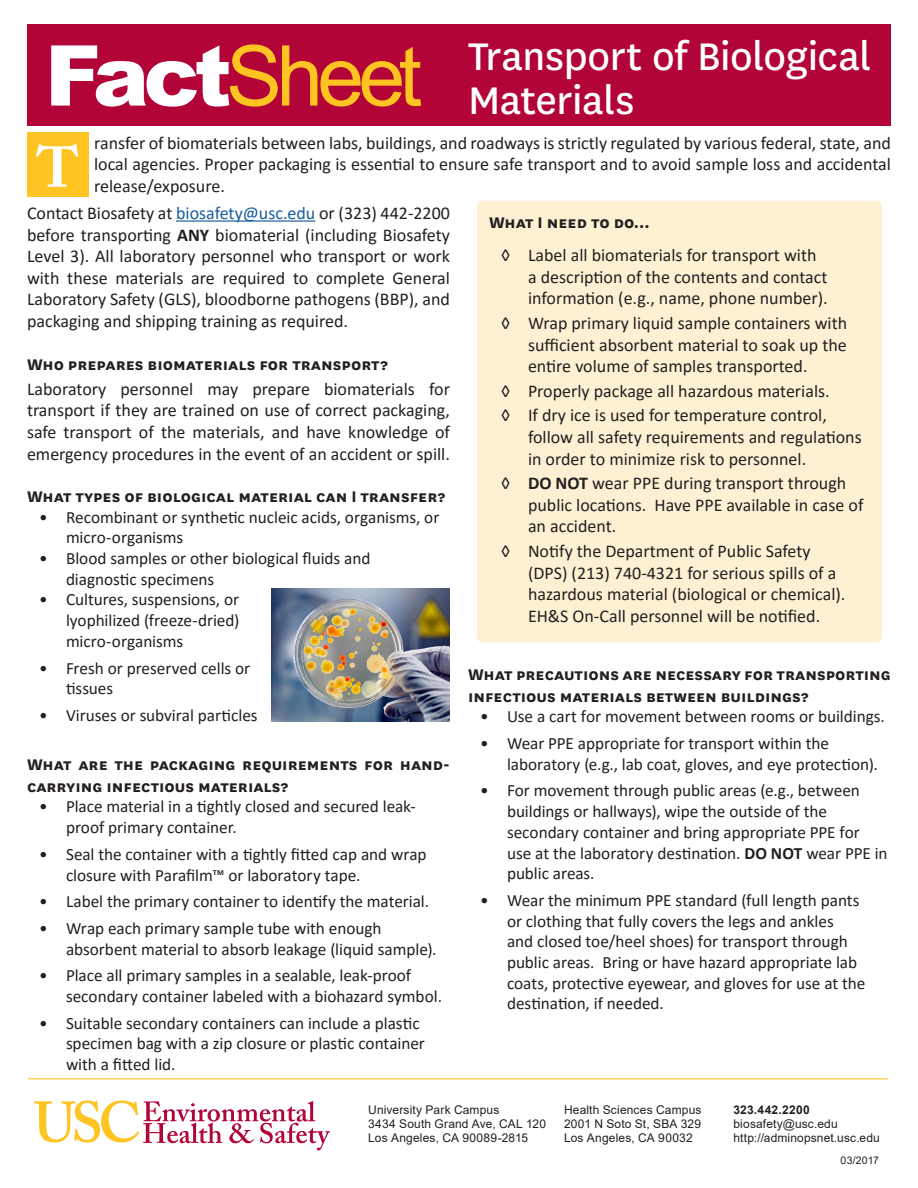
<style>
.page{position:relative;width:918px;height:1188px;background:#fff}
.page>*{position:absolute;margin:0;border:0;box-sizing:border-box;transform-origin:0 0}
.t1{font:84px "Arial";letter-spacing:-.07em;color:#fec422}
.t2{font:700 57px "Adobe Caslon Pro";color:#fff}
.t3{font:45px/43.5px "National";letter-spacing:-.01em;color:#fff}
.body_text{font:18px/21.6px "Calibri";color:#231f20;text-align:justify}
.preamble{font:700 18px/21.6px "National";color:#231f20}
.t4{font:17.25px/20.7px "Calibri";letter-spacing:-.005em;color:#231f20}
.t5{font:12px/14.4px "Arial";letter-spacing:.01em;color:#231f20}
.t6{font:700 12px "Arial";letter-spacing:.02em;color:#231f20}
.t7{font:10.5px "Arial";letter-spacing:.005em;color:#231f20}
.s1{font-weight:900;color:#fff}
.s2{color:#175d9e}
.s3{font-weight:700}
</style>
<div class="page">
<svg style="left:34px;top:1101px;width:296px;height:49px"></svg>
<div style="left:27px;top:24px;width:864px;height:102px;background:#b30437"></div>
<hr style="left:28px;top:1078px;width:860px;height:1px;background:#fec422">
<hr style="left:176px;top:220px;width:139px;height:2px;background:#175d9e">
<div style="left:27px;top:132px;width:61px;height:64px;background:#fec422"></div>
<div style="left:477px;top:201px;width:405px;height:442px;background:#fef1d3;border-radius:6px"></div>
<img style="left:272px;top:588px;width:178px;height:134px">
<h1 class="t1" style="left:45px;top:18px;width:378px"><span class="s1">Fact</span>Sheet</h1>
<p class="t3" style="left:468px;top:32px;width:405px">Transport of Biological<br>Materials</p>
<p class="t2" style="left:37px;top:134px;width:44px">T</p>
<p class="body_text" style="left:94px;top:131px;width:798px">ransfer of biomaterials between labs, buildings, and roadways is strictly regulated by various federal, state, and local agencies. Proper packaging is essential to ensure safe transport and to avoid sample loss and accidental release/exposure.</p>
<p class="body_text" style="left:27px;top:202px;width:425px">Contact Biosafety at <span class="s2">biosafety@usc.edu</span> or (323) 442-2200 before transporting <span class="s3">ANY</span> biomaterial (including Biosafety Level 3). All laboratory personnel who transport or work with these materials are required to complete General Laboratory Safety (GLS), bloodborne pathogens (BBP), and packaging and shipping training as required.</p>
<p class="preamble" style="left:27px;top:353px;width:363px">Who prepares biomaterials for transport?</p>
<p class="body_text" style="left:27px;top:378px;width:425px">Laboratory personnel may prepare biomaterials for transport if they are trained on use of correct packaging, safe transport of the materials, and have knowledge of emergency procedures in the event of an accident or spill.</p>
<p class="preamble" style="left:27px;top:484px;width:420px">What types of biological material can I transfer?</p>
<p class="t4" style="left:66px;top:506px;width:375px;text-indent:-27px">• Recombinant or synthetic nucleic acids, organisms, or micro-organisms</p>
<p class="t4" style="left:66px;top:547px;width:306px;text-indent:-27px">• Blood samples or other biological fluids and diagnostic specimens</p>
<p class="t4" style="left:66px;top:589px;width:175px;text-align:justify;text-indent:-27px">• Cultures, suspensions, or lyophilized (freeze-dried) micro-organisms</p>
<p class="t4" style="left:66px;top:657px;width:186px;text-indent:-27px">• Fresh or preserved cells or tissues</p>
<p class="t4" style="left:39px;top:704px;width:220px">• Viruses or subviral particles</p>
<p class="preamble" style="left:27px;top:752px;width:424px">What are the packaging requirements for hand&shy;carrying infectious materials?</p>
<p class="t4" style="left:66px;top:796px;width:351px;text-indent:-27px">• Place material in a tightly closed and secured leak&shy;proof primary container.</p>
<p class="t4" style="left:66px;top:843px;width:362px;text-indent:-27px">• Seal the container with a tightly fitted cap and wrap closure with Parafilm™ or laboratory tape.</p>
<p class="t4" style="left:39px;top:891px;width:392px">• Label the primary container to identify the material.</p>
<p class="t4" style="left:66px;top:917px;width:372px;text-indent:-27px">• Wrap each primary sample tube with enough absorbent material to absorb leakage (liquid sample).</p>
<p class="t4" style="left:66px;top:965px;width:378px;text-indent:-27px">• Place all primary samples in a sealable, leak-proof secondary container labeled with a biohazard symbol.</p>
<p class="t4" style="left:66px;top:1012px;width:360px;text-indent:-27px">• Suitable secondary containers can include a plastic specimen bag with a zip closure or plastic container with a fitted lid.</p>
<p class="preamble" style="left:489px;top:210px;width:162px">What I need to do...</p>
<p class="body_text" style="left:528px;top:244px;width:301px;text-align:left;text-indent:-27px">◊ Label all biomaterials for transport with a description of the contents and contact information (e.g., name, phone number).</p>
<p class="body_text" style="left:528px;top:312px;width:321px;text-indent:-27px">◊ Wrap primary liquid sample containers with sufficient absorbent material to soak up the entire volume of samples transported.</p>
<p class="body_text" style="left:501px;top:380px;width:330px">◊ Properly package all hazardous materials.</p>
<p class="body_text" style="left:528px;top:404px;width:335px;text-align:left;text-indent:-27px">◊ If dry ice is used for temperature control, follow all safety requirements and regulations in order to minimize risk to personnel.</p>
<p class="body_text" style="left:528px;top:472px;width:337px;text-align:left;text-indent:-27px">◊ <span class="s3">DO NOT</span> wear PPE during transport through public locations. Have PPE available in case of an accident.</p>
<p class="body_text" style="left:528px;top:540px;width:319px;text-align:left;text-indent:-27px">◊ Notify the Department of Public Safety (DPS) (213) 740-4321 for serious spills of a hazardous material (biological or chemical).<br>EH&amp;S On-Call personnel will be notified.</p>
<p class="preamble" style="left:468px;top:662px;width:425px">What precautions are necessary for transporting infectious materials between buildings?</p>
<p class="t4" style="left:480px;top:706px;width:406px">• Use a cart for movement between rooms or buildings.</p>
<p class="t4" style="left:507px;top:733px;width:372px;text-indent:-27px">• Wear PPE appropriate for transport within the laboratory (e.g., lab coat, gloves, and eye protection).</p>
<p class="t4" style="left:507px;top:780px;width:382px;text-indent:-27px">• For movement through public areas (e.g., between buildings or hallways), wipe the outside of the secondary container and bring appropriate PPE for use at the laboratory destination. <span class="s3">DO NOT</span> wear PPE in public areas.</p>
<p class="t4" style="left:507px;top:889px;width:360px;text-indent:-27px">• Wear the minimum PPE standard (full length pants or clothing that fully covers the legs and ankles<br>and closed toe/heel shoes) for transport through public areas. Bring or have hazard appropriate lab coats, protective eyewear, and gloves for use at the destination, if needed.</p>
<p class="t5" style="left:368px;top:1102px;width:179px">University Park Campus<br>3434 South Grand Ave, CAL 120<br>Los Angeles, CA 90089-2815</p>
<p class="t5" style="left:564px;top:1102px;width:139px;text-align:justify">Health Sciences Campus 2001 N Soto St, SBA 329<br>Los Angeles, CA 90032</p>
<p class="t6" style="left:734px;top:1101px;width:78px">323.442.2200</p>
<p class="t5" style="left:734px;top:1117px;width:148px">biosafety@usc.edu http://adminopsnet.usc.edu</p>
<p class="t7" style="left:841px;top:1153px;width:40px">03/2017</p>
</div>
